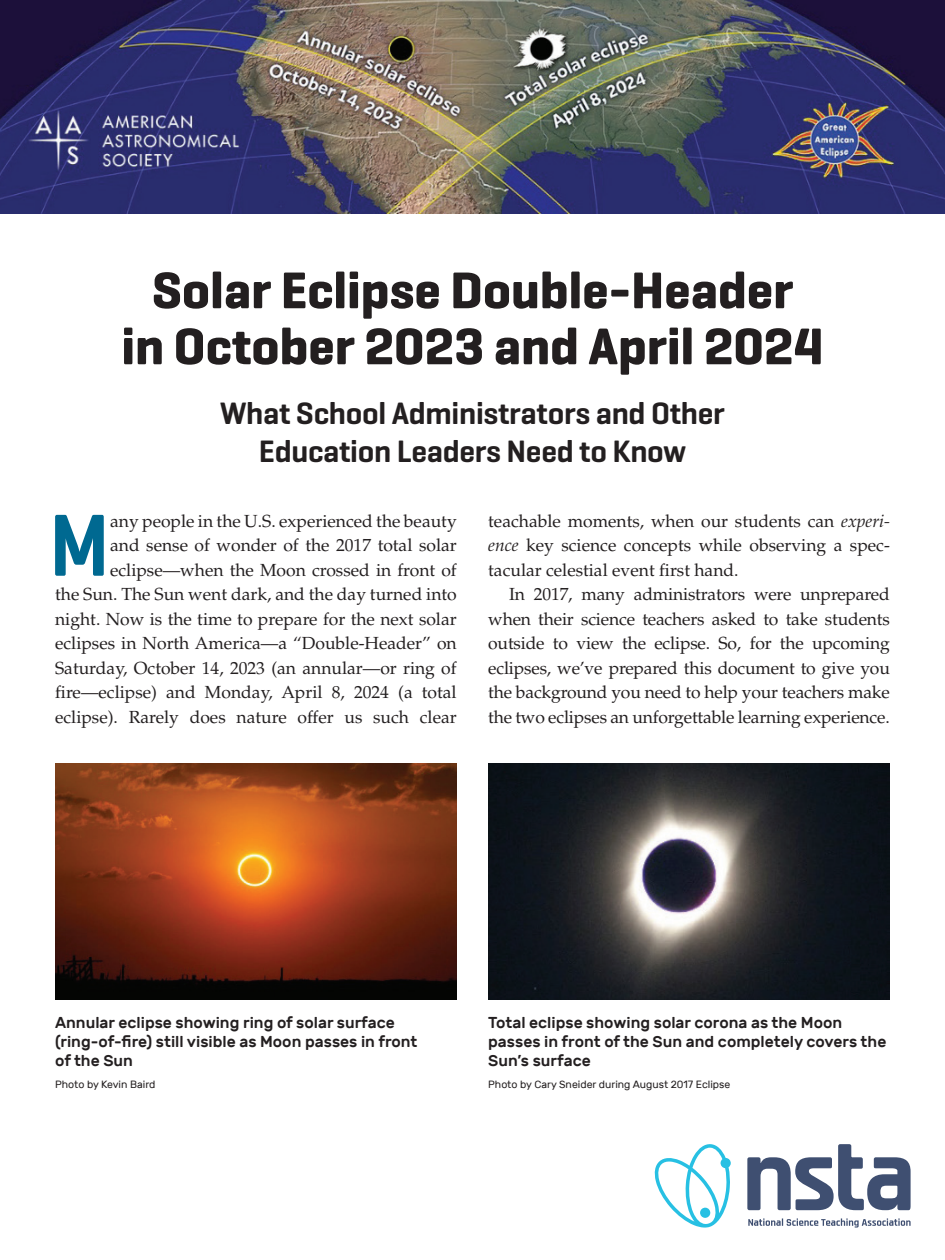
<style>
.page{position:relative;width:945px;height:1260px;background:#fff}
.page>*{position:absolute;margin:0;border:0;box-sizing:border-box;transform-origin:0 0}
.t1{font:600 89.6px "Geogrotesque Cond";color:#006991}
.t2{font:700 52.5px/56px "Geogrotesque";color:#231f20;text-align:center}
.t3{font:600 31.5px/38.5px "Geogrotesque";letter-spacing:-.01em;color:#231f20;text-align:center}
.t4{font:500 18.55px "Rubik";color:#231f20}
.t5{font:17.5px/24.5px "Palatino LT Std";color:#231f20;text-align:justify}
.t6{font:500 15.75px/19.2px "Rubik";color:#231f20}
.t7{font:10.5px "Rubik";color:#231f20}
.s1{font-style:italic}
</style>
<div class="page">
<svg style="left:654px;top:1144px;width:77px;height:84px"></svg>
<div style="left:700px;top:1207px;width:10px;height:11px;background:#27c0e3;border-radius:50%"></div>
<svg style="left:747px;top:1144px;width:164px;height:66px"></svg>
<svg style="left:748px;top:1218px;width:163px;height:10px"></svg>
<img style="left:0;top:0;width:945px;height:213px">
<img style="left:55px;top:763px;width:402px;height:237px">
<img style="left:488px;top:763px;width:402px;height:237px">
<h2 class="t2" style="left:121px;top:262px;width:704px">Solar Eclipse Double-Header<br>in October 2023 and April 2024</h2>
<h3 class="t3" style="left:220px;top:393px;width:506px">What School Administrators and Other<br>Education Leaders Need to Know</h3>
<p class="t5" style="left:55px;top:509px;width:403px;text-align:right">any people in the U.S. experienced the beauty<br>and sense of wonder of the 2017 total solar eclipse—when the Moon crossed in front of<br>the Sun. The Sun went dark, and the day turned into night. Now is the time to prepare for the next solar eclipses in North America—a “Double-Header” on Saturday, October 14, 2023 (an annular—or ring of fire—eclipse) and Monday, April 8, 2024 (a total eclipse). Rarely does nature offer us such clear</p>
<p class="t5" style="left:488px;top:509px;width:403px">teachable moments, when our students can <span class="s1">experi&shy;ence</span> key science concepts while observing a spec&shy;tacular celestial event first hand.</p>
<h1 class="t1" style="left:50px;top:489px;width:61px">M</h1>
<p class="t5" style="left:488px;top:582px;width:403px;text-indent:21px">In 2017, many administrators were unprepared when their science teachers asked to take students outside to view the eclipse. So, for the upcoming eclipses, we’ve prepared this document to give you the background you need to help your teachers make the two eclipses an unforgettable learning experience.</p>
<p class="t6" style="left:55px;top:1013px;width:364px">Annular eclipse showing ring of solar surface (ring-of-fire) still visible as Moon passes in front of the Sun</p>
<p class="t7" style="left:55px;top:1079px;width:102px">Photo by Kevin Baird</p>
<p class="t6" style="left:488px;top:1013px;width:400px">Total eclipse showing solar corona as the Moon passes in front of the Sun and completely covers the<br>Sun’s surface</p>
<p class="t7" style="left:488px;top:1079px;width:244px">Photo by Cary Sneider during August 2017 Eclipse</p>
<p class="t4" style="left:377px;top:1043px;width:242px">Here are some simple rules</p>
</div>
